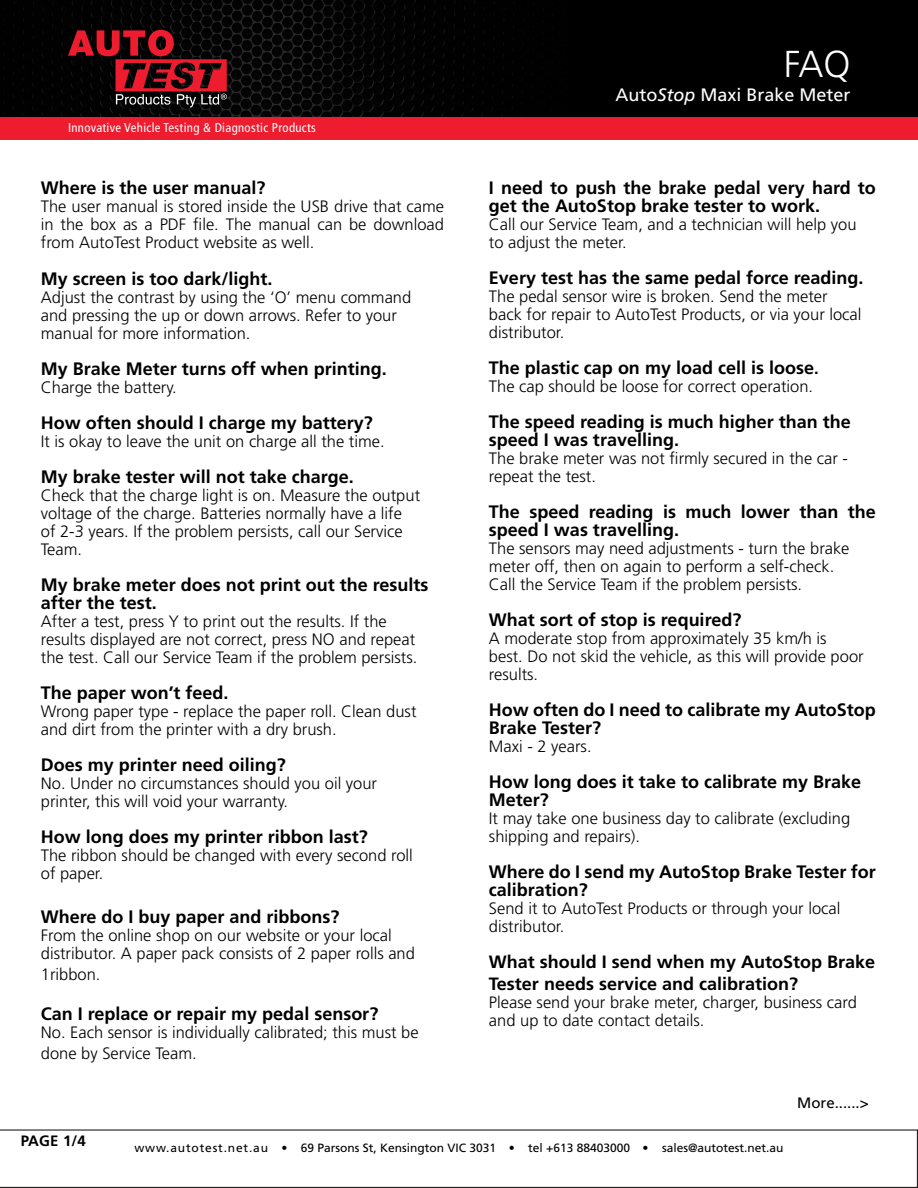
<style>
.page{position:relative;width:918px;height:1188px;background:#fff}
.page>*{position:absolute;margin:0;border:0;box-sizing:border-box;transform-origin:0 0}
.t1{font:300 37.5px "Frutiger LT Std";color:#fff}
.t2{font:700 18px/18px "Frutiger LT Std";color:#000}
.t3{font:18px "Frutiger LT Std";color:#fff}
.t4{font:700 17.85px/21.6px "Frutiger LT Std";color:#000}
.t5{font:300 16.5px/18px "Frutiger LT Std";color:#000}
.t6{font:15px "Frutiger LT Std";color:#000}
.t7{font:700 15px "Frutiger LT Std";color:#000}
.t8{font:condensed 12.75px "Frutiger LT Std";letter-spacing:.025em;color:#fff}
.t9{font:12px "Frutiger LT Std";color:#000}
.s1{font-style:italic}
.s2{font-size:16.5px}
</style>
<div class="page">
<svg style="left:0;top:1129px;width:918px;height:59px"></svg>
<div style="left:0;top:116px;width:918px;height:23px;background:#ed1c2e"></div>
<div style="left:0;top:0;width:918px;height:116px;background:#000"></div>
<img style="left:3px;top:0;width:511px;height:116px">
<svg style="left:68px;top:30px;width:159px;height:77px"></svg>
<p class="t8" style="left:68px;top:120px;width:249px">Innovative Vehicle Testing &amp; Diagnostic Products</p>
<p class="t2" style="left:41px;top:179px;width:226px">Where is the user manual?</p>
<p class="t5" style="left:41px;top:197px;width:405px;text-align:justify">The user manual is stored inside the USB drive that came in the box as a PDF file. The manual can be download from AutoTest Product website as well.</p>
<p class="t2" style="left:41px;top:270px;width:233px">My screen is too dark/light.</p>
<p class="t5" style="left:41px;top:289px;width:372px">Adjust the contrast by using the ‘O’ menu command and pressing the up or down arrows. Refer to your manual for more information.</p>
<p class="t2" style="left:41px;top:360px;width:348px">My Brake Meter turns off when printing.</p>
<p class="t5" style="left:41px;top:379px;width:137px">Charge the battery.</p>
<p class="t2" style="left:41px;top:414px;width:334px">How often should I charge my battery?</p>
<p class="t5" style="left:41px;top:433px;width:345px">It is okay to leave the unit on charge all the time.</p>
<p class="t2" style="left:41px;top:468px;width:315px">My brake tester will not take charge.</p>
<p class="t5" style="left:41px;top:487px;width:381px">Check that the charge light is on. Measure the output voltage of the charge. Batteries normally have a life of 2-3 years. If the problem persists, call our Service Team.</p>
<p class="t2" style="left:41px;top:576px;width:389px">My brake meter does not print out the results after the test.</p>
<p class="t5" style="left:41px;top:613px;width:378px">After a test, press Y to print out the results. If the results displayed are not correct, press NO and repeat the test. Call our Service Team if the problem persists.</p>
<p class="t2" style="left:41px;top:684px;width:189px">The paper won’t feed.</p>
<p class="t5" style="left:41px;top:703px;width:377px">Wrong paper type - replace the paper roll. Clean dust and dirt from the printer with a dry brush.</p>
<p class="t2" style="left:41px;top:756px;width:247px">Does my printer need oiling?</p>
<p class="t5" style="left:41px;top:775px;width:338px">No. Under no circumstances should you oil your printer, this will void your warranty.</p>
<p class="t2" style="left:41px;top:828px;width:329px">How long does my printer ribbon last?</p>
<p class="t5" style="left:41px;top:847px;width:373px">The ribbon should be changed with every second roll of paper.</p>
<p class="t2" style="left:41px;top:907px;width:300px">Where do I buy paper and ribbons?</p>
<p class="t5" style="left:41px;top:926px;width:376px">From the online shop on our website or your local distributor. A paper pack consists of 2 paper rolls and</p>
<p class="t5" style="left:41px;top:966px;width:61px">1ribbon.</p>
<p class="t2" style="left:41px;top:1005px;width:339px">Can I replace or repair my pedal sensor?</p>
<p class="t5" style="left:41px;top:1022px;width:379px;line-height:21.6px">No. Each sensor is individually calibrated; this must be done by Service Team.</p>
<h1 class="t1" style="left:784px;top:43px;width:68px">FAQ</h1>
<p class="t3" style="left:615px;top:84px;width:237px">Auto<span class="s1">Stop</span> Maxi Brake Meter</p>
<p class="t2" style="left:489px;top:179px;width:388px">I need to push the brake pedal very hard to get the AutoStop brake tester to work.</p>
<p class="t5" style="left:489px;top:215px;width:369px">Call our Service Team, and a technician will help you to adjust the meter.</p>
<p class="t2" style="left:489px;top:269px;width:376px">Every test has the same pedal force reading.</p>
<p class="t5" style="left:489px;top:287px;width:374px">The pedal sensor wire is broken. Send the meter back for repair to AutoTest Products, or via your local distributor.</p>
<p class="t2" style="left:489px;top:359px;width:331px">The plastic cap on my load cell is loose<span class="s2">.</span></p>
<p class="t5" style="left:489px;top:377px;width:326px">The cap should be loose for correct operation.</p>
<p class="t2" style="left:489px;top:413px;width:363px">The speed reading is much higher than the speed I was travelling.</p>
<p class="t5" style="left:489px;top:449px;width:361px">The brake meter was not firmly secured in the car - repeat the test.</p>
<p class="t2" style="left:489px;top:503px;width:388px">The speed reading is much lower than the speed I was travelling.</p>
<p class="t5" style="left:489px;top:539px;width:362px">The sensors may need adjustments - turn the brake meter off, then on again to perform a self-check.<br>Call the Service Team if the problem persists.</p>
<p class="t2" style="left:489px;top:611px;width:254px">What sort of stop is required?</p>
<p class="t5" style="left:489px;top:629px;width:376px">A moderate stop from approximately 35 km/h is best. Do not skid the vehicle, as this will provide poor results.</p>
<p class="t2" style="left:489px;top:701px;width:388px">How often do I need to calibrate my AutoStop<br>Brake Tester?</p>
<p class="t5" style="left:489px;top:737px;width:104px">Maxi - 2 years.</p>
<p class="t2" style="left:489px;top:773px;width:374px">How long does it take to calibrate my Brake<br>Meter?</p>
<p class="t5" style="left:489px;top:809px;width:363px">It may take one business day to calibrate (excluding shipping and repairs).</p>
<p class="t2" style="left:489px;top:863px;width:388px">Where do I send my AutoStop Brake Tester for calibration?</p>
<p class="t5" style="left:489px;top:899px;width:353px">Send it to AutoTest Products or through your local distributor.</p>
<p class="t4" style="left:489px;top:951px;width:388px">What should I send when my AutoStop Brake<br>Tester needs service and calibration?</p>
<p class="t5" style="left:489px;top:993px;width:369px">Please send your brake meter, charger, business card and up to date contact details.</p>
<p class="t6" style="left:797px;top:1094px;width:73px">More......&gt;</p>
<p class="t7" style="left:21px;top:1132px;width:66px">PAGE 1/4</p>
<p class="t9" style="left:134px;top:1141px;width:651px">www.autotest.net.au • 69 Parsons St, Kensington VIC 3031 • tel +613 88403000 • sales@autotest.net.au</p>
</div>
